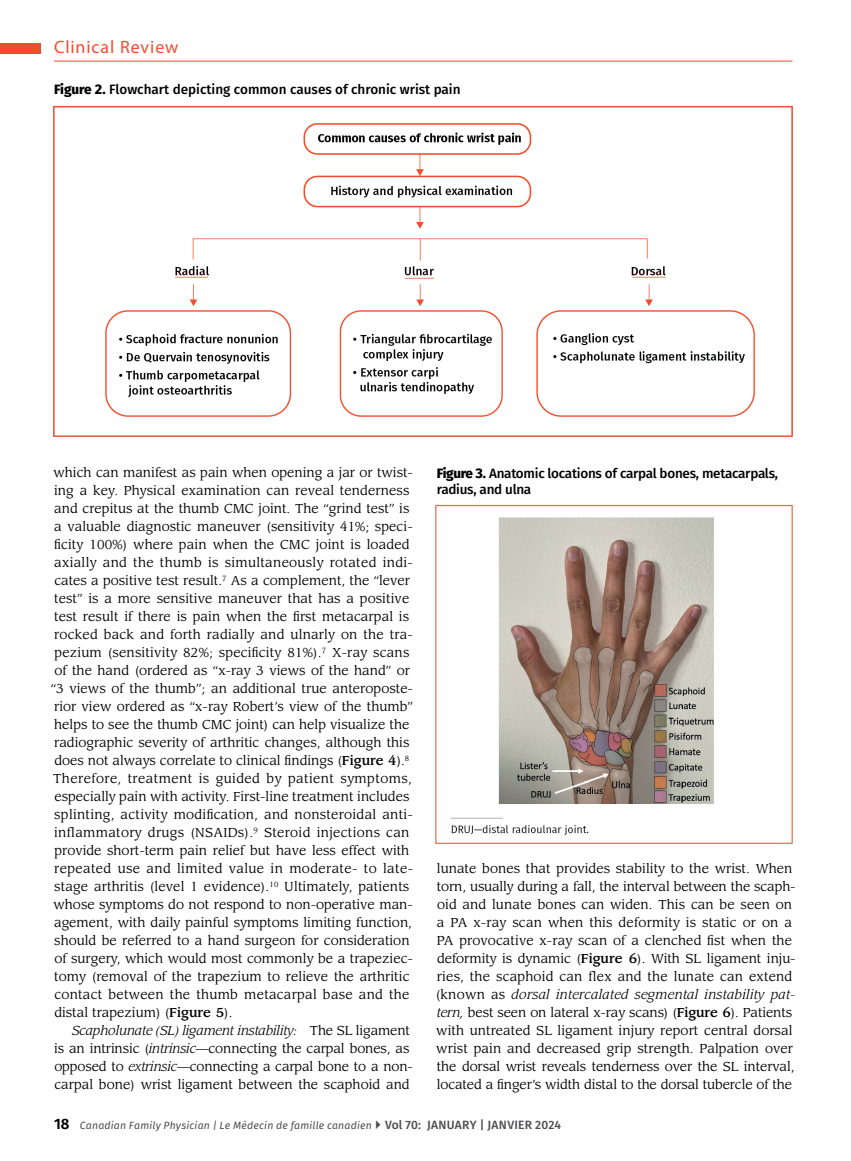
<style>
.page{position:relative;width:851px;height:1161px;background:#fff}
.page>*{position:absolute;margin:0;border:0;box-sizing:border-box;transform-origin:0 0}
.t1{font:18px "Myriad Pro";letter-spacing:.05em;color:#f04c2f}
.t2{font:500 13.5px/16.2px "Fira Sans";letter-spacing:-.02em;color:#000}
.t3{font:500 13.5px "Fira Sans";color:#000}
.t4{font:12.75px/18px "Leawood Std";color:#000}
.t5{font:italic 10.5px "Fira Sans";letter-spacing:.015em;color:#4d4d4f}
.s1{font-weight:800}
.s2{font-weight:500}
.s3{font-style:italic}
.s4{font-weight:600;font-style:normal;font-size:15px;color:#000}
.s5{font-weight:500;font-style:normal;font-size:12px}
</style>
<div class="page">
<hr style="left:54px;top:61px;width:738px;height:1px;background:#f04c2f">
<div style="left:0;top:44px;width:40px;height:10px;background:#f04c2f"></div>
<img style="left:54px;top:105px;width:738px;height:332px">
<img style="left:436px;top:504px;width:357px;height:341px">
<h1 class="t1" style="left:54px;top:36px;width:126px">Clinical Review</h1>
<p class="t3" style="left:54px;top:78px;width:408px"><span class="s1">Figure 2.</span> Flowchart depicting common causes of chronic wrist pain</p>
<p class="t4" style="left:51px;top:464px;width:364px">which can manifest as pain when opening a jar or twist&shy;ing a key. Physical examination can reveal tenderness and crepitus at the thumb CMC joint. The “grind test” is a valuable diagnostic maneuver (sensitivity 41%; speci&shy;ficity 100%) where pain when the CMC joint is loaded axially and the thumb is simultaneously rotated indi&shy;cates a positive test result.<sup>7</sup> As a complement, the “lever test” is a more sensitive maneuver that has a positive test result if there is pain when the first metacarpal is rocked back and forth radially and ulnarly on the tra&shy;pezium (sensitivity 82%; specificity 81%).<sup>7</sup> X-ray scans of the hand (ordered as “x-ray 3 views of the hand” or “3 views of the thumb”; an additional true anteroposte&shy;rior view ordered as “x-ray Robert’s view of the thumb” helps to see the thumb CMC joint) can help visualize the radiographic severity of arthritic changes, although this does not always correlate to clinical findings (<span class="s2">Figure 4</span>).<sup>8<br></sup>Therefore, treatment is guided by patient symptoms, especially pain with activity. First-line treatment includes splinting, activity modification, and nonsteroidal anti&shy;inflammatory drugs (NSAIDs).<sup>9</sup> Steroid injections can provide short-term pain relief but have less effect with repeated use and limited value in moderate- to late&shy;stage arthritis (level 1 evidence).<sup>10</sup> Ultimately, patients whose symptoms do not respond to non-operative man&shy;agement, with daily painful symptoms limiting function, should be referred to a hand surgeon for consideration of surgery, which would most commonly be a trapeziec&shy;tomy (removal of the trapezium to relieve the arthritic contact between the thumb metacarpal base and the distal trapezium) (<span class="s2">Figure 5</span>).</p>
<p class="t4" style="left:54px;top:1022px;width:360px;text-indent:18px"><span class="s3">Scapholunate (SL) ligament instability:</span> The SL ligament is an intrinsic (<span class="s3">intrinsic</span>—connecting the carpal bones, as opposed to <span class="s3">extrinsic</span>—connecting a carpal bone to a non&shy;carpal bone) wrist ligament between the scaphoid and</p>
<p class="t2" style="left:436px;top:464px;width:343px"><span class="s1">Figure 3.</span> Anatomic locations of carpal bones, metacarpals, radius, and ulna</p>
<p class="t4" style="left:436px;top:860px;width:361px">lunate bones that provides stability to the wrist. When torn, usually during a fall, the interval between the scaph&shy;oid and lunate bones can widen. This can be seen on a PA x-ray scan when this deformity is static or on a PA provocative x-ray scan of a clenched fist when the deformity is dynamic (<span class="s2">Figure 6</span>). With SL ligament inju&shy;ries, the scaphoid can flex and the lunate can extend (known as <span class="s3">dorsal intercalated segmental instability pat&shy;tern,</span> best seen on lateral x-ray scans) (<span class="s2">Figure 6</span>). Patients with untreated SL ligament injury report central dorsal wrist pain and decreased grip strength. Palpation over the dorsal wrist reveals tenderness over the SL interval, located a finger’s width distal to the dorsal tubercle of the</p>
<p class="t5" style="left:54px;top:1117px;width:508px"><span class="s4">18</span> Canadian Family Physician | Le Médecin de famille canadien <span class="s5">Vol 70: JANUARY | JANVIER 2024</span></p>
</div>
